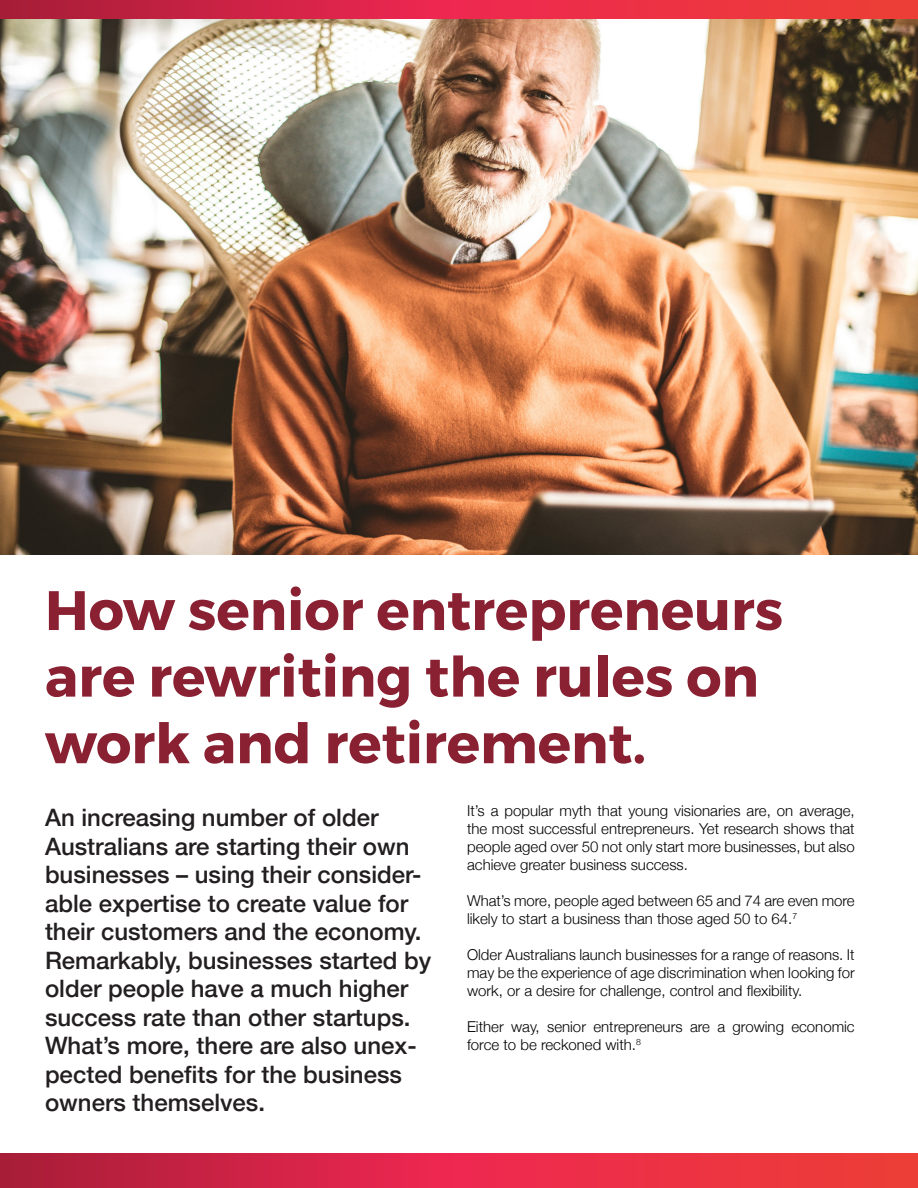
<style>
.page{position:relative;width:918px;height:1188px;background:#fff}
.page>*{position:absolute;margin:0;border:0;box-sizing:border-box;transform-origin:0 0}
.t1{font:700 55.5px/66.6px "Montserrat";color:#8a2132}
.t2{font:500 24px/28.5px "Helvetica Neue";color:#231f20}
.t3{font:300 15px/18px "Helvetica Neue";color:#000;text-align:justify}
</style>
<div class="page">
<svg style="left:0;top:0;width:918px;height:20px;background:#da3147"></svg>
<img style="left:0;top:20px;width:918px;height:534px">
<svg style="left:0;top:1153px;width:918px;height:35px;background:#dc2a43"></svg>
<p class="t1" style="left:45px;top:578px;width:740px">How senior entrepreneurs</p>
<p class="t1" style="left:45px;top:644px;width:715px">are rewriting the rules on work and retirement.</p>
<p class="t2" style="left:45px;top:801px;width:388px">An increasing number of older<br>Australians are starting their own businesses – using their consider&shy;able expertise to create value for their customers and the economy.<br>Remarkably, businesses started by older people have a much higher success rate than other startups.<br>What’s more, there are also unex&shy;pected benefits for the business owners themselves.</p>
<p class="t3" style="left:467px;top:801px;width:389px">It’s a popular myth that young visionaries are, on average, the most successful entrepreneurs. Yet research shows that people aged over 50 not only start more businesses, but also achieve greater business success.</p>
<p class="t3" style="left:467px;top:891px;width:389px">What’s more, people aged between 65 and 74 are even more likely to start a business than those aged 50 to 64.<sup>7</sup></p>
<p class="t3" style="left:467px;top:945px;width:389px">Older Australians launch businesses for a range of reasons. It may be the experience of age discrimination when looking for work, or a desire for challenge, control and flexibility.</p>
<p class="t3" style="left:467px;top:1017px;width:389px">Either way, senior entrepreneurs are a growing economic force to be reckoned with.<sup>8</sup></p>
</div>
